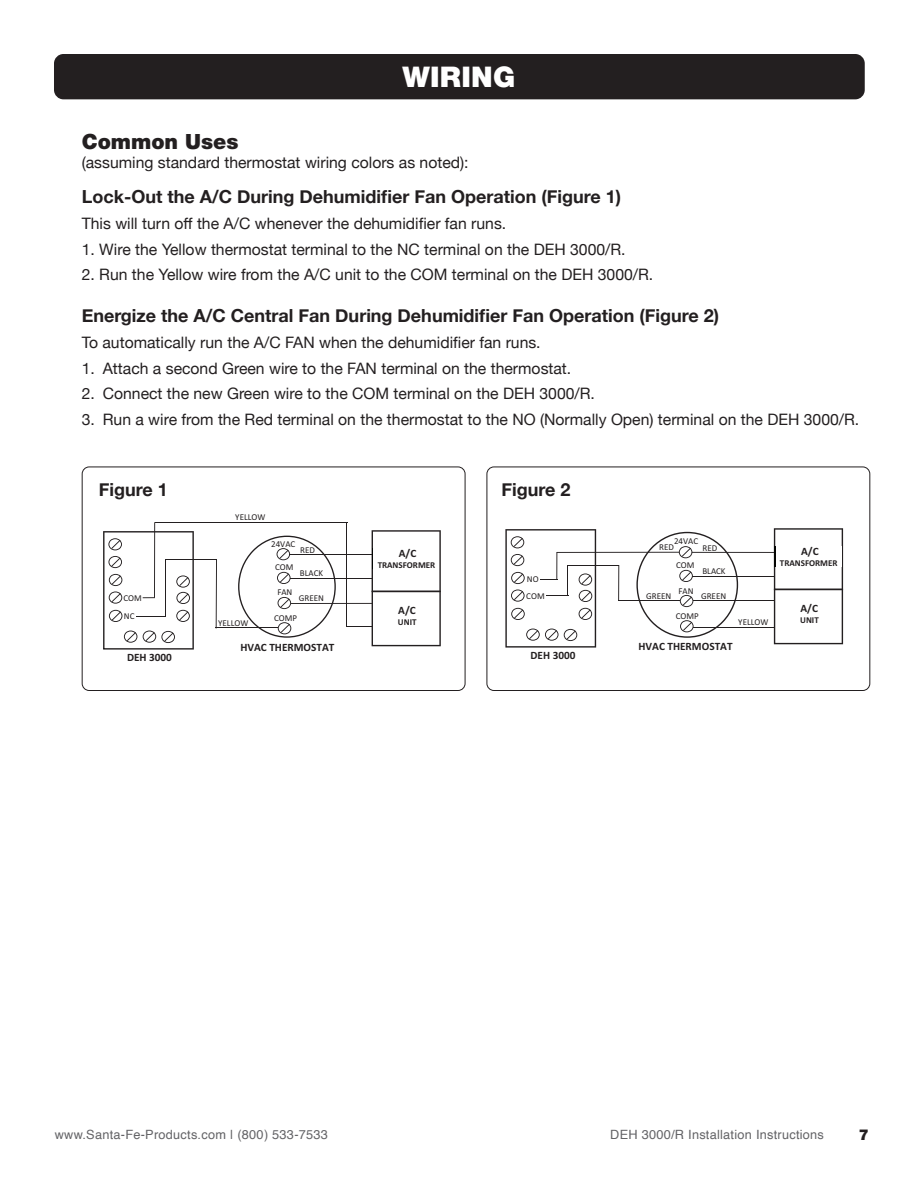
<style>
.page{position:relative;width:918px;height:1188px;background:#fff}
.page>*{position:absolute;margin:0;border:0;box-sizing:border-box;transform-origin:0 0}
.t1{font:900 28.5px "Helvetica Neue";letter-spacing:.01em;color:#fff}
.Paragraph_Style_1{font:900 21px "Helvetica Neue";color:#231f20}
.Paragraph_Style_1-2{font:700 18px "Helvetica Neue";color:#231f20}
.sub_head{font:700 18px "Helvetica Neue";color:#231f20}
.Paragraph_Style_1-3{font:15.75px "Helvetica Neue";color:#231f20}
.t2{font:900 15px "Helvetica Neue";color:#231f20}
.t3{font:12.75px "Helvetica";letter-spacing:.02em;color:#636366}
.t4{font:700 11.25px "Calibri";color:#231f20}
.t5{font:9px/17.2px "Calibri";color:#231f20}
.t6{font:700 9px "Calibri";color:#231f20}
</style>
<div class="page">
<div style="left:54px;top:54px;width:811px;height:45px;background:#231f20;border-radius:9px"></div>
<div style="left:487px;top:467px;width:383px;height:224px;border:1px solid #231f20;border-radius:7px"></div>
<div style="left:82px;top:467px;width:383px;height:224px;border:1px solid #231f20;border-radius:7px"></div>
<svg style="left:103px;top:531px;width:91px;height:119px"></svg>
<hr style="left:165px;top:559px;width:1px;height:57px;background:#231f20">
<hr style="left:154px;top:522px;width:1px;height:76px;background:#231f20">
<hr style="left:155px;top:522px;width:192px;height:1px;background:#231f20">
<hr style="left:290px;top:555px;width:82px;height:1px;background:#231f20">
<hr style="left:291px;top:603px;width:81px;height:1px;background:#231f20">
<hr style="left:165px;top:559px;width:52px;height:1px;background:#231f20">
<hr style="left:216px;top:628px;width:62px;height:1px;background:#231f20">
<hr style="left:216px;top:559px;width:1px;height:69px;background:#231f20">
<hr style="left:346px;top:523px;width:1px;height:103px;background:#231f20">
<svg style="left:346px;top:530px;width:95px;height:116px"></svg>
<svg style="left:238px;top:536px;width:98px;height:102px"></svg>
<hr style="left:290px;top:578px;width:82px;height:1px;background:#231f20">
<svg style="left:505px;top:529px;width:91px;height:119px"></svg>
<hr style="left:557px;top:552px;width:122px;height:1px;background:#231f20">
<hr style="left:692px;top:552px;width:83px;height:1px;background:#231f20">
<hr style="left:693px;top:600px;width:82px;height:1px;background:#231f20">
<hr style="left:568px;top:565px;width:51px;height:1px;background:#231f20">
<hr style="left:618px;top:600px;width:62px;height:1px;background:#231f20">
<hr style="left:618px;top:565px;width:1px;height:36px;background:#231f20">
<hr style="left:693px;top:627px;width:81px;height:1px;background:#231f20">
<svg style="left:774px;top:528px;width:69px;height:116px"></svg>
<svg style="left:636px;top:532px;width:102px;height:106px"></svg>
<hr style="left:692px;top:576px;width:83px;height:1px;background:#231f20">
<p class="t1" style="left:402px;top:59px;width:114px">WIRING</p>
<p class="Paragraph_Style_1" style="left:82px;top:129px;width:158px">Common Uses</p>
<p class="Paragraph_Style_1-3" style="left:82px;top:151px;width:388px">(assuming standard thermostat wiring colors as noted):</p>
<p class="Paragraph_Style_1-2" style="left:82px;top:183px;width:541px">Lock-Out the A/C During Dehumidifier Fan Operation (Figure 1)</p>
<p class="Paragraph_Style_1-3" style="left:82px;top:212px;width:426px">This will turn off the A/C whenever the dehumidifier fan runs.</p>
<p class="Paragraph_Style_1-3" style="left:82px;top:238px;width:545px">1. Wire the Yellow thermostat terminal to the NC terminal on the DEH 3000/R.</p>
<p class="Paragraph_Style_1-3" style="left:82px;top:263px;width:573px">2. Run the Yellow wire from the A/C unit to the COM terminal on the DEH 3000/R.</p>
<p class="Paragraph_Style_1-2" style="left:82px;top:302px;width:639px">Energize the A/C Central Fan During Dehumidifier Fan Operation (Figure 2)</p>
<p class="Paragraph_Style_1-3" style="left:82px;top:331px;width:460px">To automatically run the A/C FAN when the dehumidifier fan runs.</p>
<p class="Paragraph_Style_1-3" style="left:82px;top:357px;width:491px">1. Attach a second Green wire to the FAN terminal on the thermostat.</p>
<p class="Paragraph_Style_1-3" style="left:82px;top:382px;width:515px">2. Connect the new Green wire to the COM terminal on the DEH 3000/R.</p>
<p class="Paragraph_Style_1-3" style="left:82px;top:408px;width:779px">3. Run a wire from the Red terminal on the thermostat to the NO (Normally Open) terminal on the DEH 3000/R.</p>
<p class="sub_head" style="left:99px;top:476px;width:71px">Figure 1</p>
<p class="sub_head" style="left:502px;top:476px;width:71px">Figure 2</p>
<p class="t5" style="left:235px;top:508px;width:32px">YELLOW</p>
<p class="t5" style="left:271px;top:535px;width:26px">24VAC</p>
<p class="t5" style="left:300px;top:542px;width:16px">RED</p>
<p class="t4" style="left:399px;top:546px;width:19px">A/C</p>
<p class="t5" style="left:674px;top:532px;width:26px">24VAC</p>
<p class="t5" style="left:659px;top:539px;width:16px">RED</p>
<p class="t5" style="left:703px;top:539px;width:16px">RED</p>
<p class="t4" style="left:801px;top:544px;width:19px">A/C</p>
<p class="t5" style="left:123px;top:589px;width:20px">COM</p>
<p class="t5" style="left:124px;top:608px;width:12px">NC</p>
<p class="t5" style="left:218px;top:614px;width:32px">YELLOW</p>
<p class="t5" style="left:275px;top:559px;width:20px">COM</p>
<p class="t6" style="left:378px;top:559px;width:59px">TRANSFORMER</p>
<p class="t5" style="left:300px;top:565px;width:25px">BLACK</p>
<p class="t5" style="left:277px;top:584px;width:17px">FAN</p>
<p class="t5" style="left:299px;top:589px;width:27px">GREEN</p>
<p class="t5" style="left:274px;top:609px;width:24px">COMP</p>
<p class="t4" style="left:398px;top:603px;width:19px">A/C</p>
<p class="t6" style="left:398px;top:617px;width:20px">UNIT</p>
<p class="t5" style="left:526px;top:570px;width:20px">NO<br>COM</p>
<p class="t5" style="left:676px;top:557px;width:20px">COM</p>
<p class="t6" style="left:780px;top:557px;width:59px">TRANSFORMER</p>
<p class="t5" style="left:702px;top:563px;width:25px">BLACK</p>
<p class="t5" style="left:678px;top:582px;width:17px">FAN</p>
<p class="t5" style="left:646px;top:587px;width:27px">GREEN</p>
<p class="t5" style="left:701px;top:587px;width:27px">GREEN</p>
<p class="t5" style="left:676px;top:607px;width:24px">COMP</p>
<p class="t5" style="left:738px;top:613px;width:32px">YELLOW</p>
<p class="t4" style="left:801px;top:601px;width:19px">A/C</p>
<p class="t6" style="left:800px;top:615px;width:20px">UNIT</p>
<p class="t4" style="left:127px;top:650px;width:46px">DEH 3000</p>
<p class="t4" style="left:240px;top:640px;width:96px">HVAC THERMOSTAT</p>
<p class="t4" style="left:531px;top:648px;width:46px">DEH 3000</p>
<p class="t4" style="left:639px;top:640px;width:95px">HVAC THERMOSTAT</p>
<p class="t3" style="left:55px;top:1125px;width:275px">www.Santa-Fe-Products.com | (800) 533-7533</p>
<p class="t3" style="left:610px;top:1125px;width:215px">DEH 3000/R Installation Instructions</p>
<p class="t2" style="left:859px;top:1125px;width:12px">7</p>
</div>
